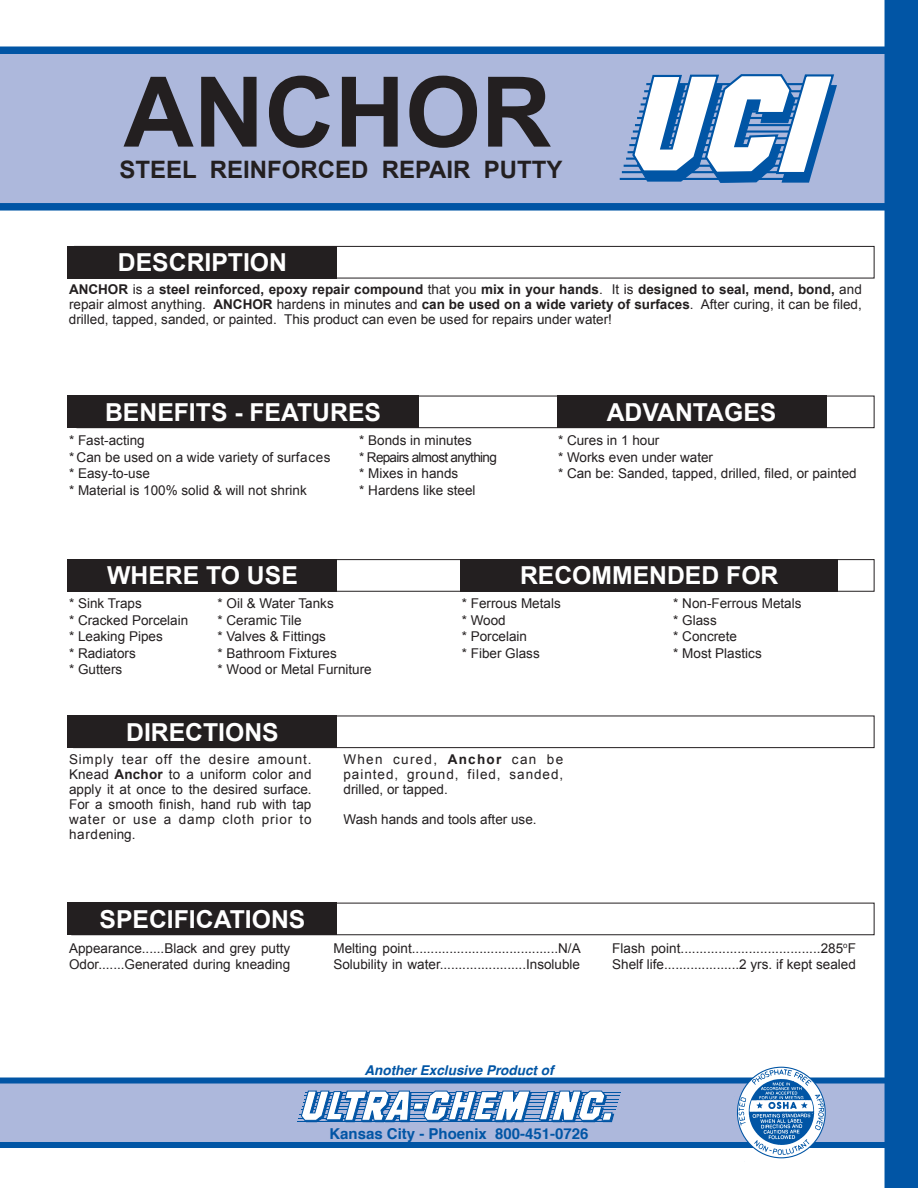
<style>
.page{position:relative;width:918px;height:1188px;background:#fff}
.page>*{position:absolute;margin:0;border:0;box-sizing:border-box;transform-origin:0 0}
.t1{font:700 97.5px "Arial";color:#231f20}
.t2{font:700 24.75px "Arial";color:#fff}
.t3{font:700 24px "Arial";color:#231f20}
.t4{font:700 15px "Helvetica";color:#0155a5}
.t5{font:13.5px/16.5px "Arial";color:#231f20}
.t6{font:700 13.5px/15px "Arial";color:#231f20}
.t7{font:italic 700 13.5px "Helvetica";color:#0155a5}
.s1{font-weight:400}
.s2{font-weight:700}
</style>
<div class="page">
<div style="left:0;top:1084px;width:885px;height:58px;background:#adb8dc"></div>
<div style="left:0;top:54px;width:885px;height:149px;background:#adb8dc"></div>
<div style="left:885px;top:0;width:33px;height:1188px;background:#0155a5"></div>
<div style="left:0;top:46px;width:907px;height:8px;background:#0155a5"></div>
<div style="left:0;top:203px;width:918px;height:8px;background:#0155a5"></div>
<div style="left:0;top:1078px;width:908px;height:6px;background:#0155a5"></div>
<div style="left:0;top:1142px;width:908px;height:6px;background:#0155a5"></div>
<hr style="left:629px;top:144px;width:170px;height:2px;background:#0155a5">
<hr style="left:628px;top:151px;width:169px;height:2px;background:#0155a5">
<hr style="left:626px;top:158px;width:178px;height:2px;background:#0155a5">
<hr style="left:624px;top:165px;width:174px;height:2px;background:#0155a5">
<hr style="left:622px;top:171px;width:177px;height:2px;background:#0155a5">
<hr style="left:620px;top:178px;width:171px;height:2px;background:#0155a5">
<svg style="left:631px;top:73px;width:206px;height:110px"></svg>
<img style="left:733px;top:1067px;width:96px;height:92px">
<div style="left:74px;top:246px;width:800px;height:32px;border:1px solid #231f20"></div>
<div style="left:69px;top:559px;width:805px;height:33px;border:1px solid #231f20"></div>
<div style="left:71px;top:903px;width:803px;height:32px;border:1px solid #231f20"></div>
<div style="left:77px;top:396px;width:797px;height:32px;border:1px solid #231f20"></div>
<div style="left:73px;top:716px;width:801px;height:32px;border:1px solid #231f20"></div>
<div style="left:68px;top:246px;width:270px;height:32px;background:#231f20"></div>
<div style="left:68px;top:396px;width:351px;height:32px;background:#231f20"></div>
<div style="left:557px;top:396px;width:270px;height:32px;background:#231f20"></div>
<div style="left:68px;top:559px;width:270px;height:33px;background:#231f20"></div>
<div style="left:460px;top:559px;width:378px;height:33px;background:#231f20"></div>
<div style="left:68px;top:716px;width:270px;height:32px;background:#231f20"></div>
<div style="left:68px;top:903px;width:270px;height:32px;background:#231f20"></div>
<hr style="left:306px;top:1092px;width:315px;height:1px;background:#0155a5">
<hr style="left:305px;top:1096px;width:315px;height:1px;background:#0155a5">
<hr style="left:304px;top:1099px;width:315px;height:1px;background:#0155a5">
<hr style="left:303px;top:1102px;width:314px;height:1px;background:#0155a5">
<hr style="left:302px;top:1106px;width:315px;height:1px;background:#0155a5">
<hr style="left:301px;top:1109px;width:314px;height:1px;background:#0155a5">
<hr style="left:299px;top:1114px;width:315px;height:1px;background:#0155a5">
<hr style="left:298px;top:1118px;width:315px;height:1px;background:#0155a5">
<hr style="left:297px;top:1122px;width:315px;height:1px;background:#0155a5">
<svg style="left:301px;top:1090px;width:231px;height:33px"></svg>
<svg style="left:539px;top:1090px;width:76px;height:33px"></svg>
<h1 class="t1" style="left:124px;top:48px;width:429px">Anchor</h1>
<h3 class="t3" style="left:119px;top:154px;width:445px">Steel reinforced repair putty</h3>
<h2 class="t2" style="left:118px;top:246px;width:171px">Description</h2>
<p class="t6" style="left:69px;top:283px;width:794px">Anchor <span class="s1">is a</span> steel reinforced, epoxy repair compound <span class="s1">that you</span> mix in your hands<span class="s1">. It is</span> designed to seal, mend, bond, <span class="s1">and repair almost anything.</span> ANCHOR</p>
<p class="t5" style="left:69px;top:297px;width:794px;line-height:15px;text-indent:208px">hardens in minutes and <span class="s2">can be used on a wide variety of surfaces</span>. After curing, it can be filed, drilled, tapped, sanded, or painted. This product can even be used for repairs under water!</p>
<h2 class="t2" style="left:105px;top:396px;width:275px">Benefits - features</h2>
<h2 class="t2" style="left:607px;top:396px;width:168px">Advantages</h2>
<p class="t5" style="left:69px;top:432px;width:263px">* Fast-acting<br>* Can be used on a wide variety of surfaces * Easy-to-use<br>* Material is 100% solid &amp; will not shrink</p>
<p class="t5" style="left:359px;top:432px;width:139px">* Bonds in minutes<br>* Repairs almost anything * Mixes in hands<br>* Hardens like steel</p>
<p class="t5" style="left:558px;top:432px;width:300px">* Cures in 1 hour<br>* Works even under water<br>* Can be: Sanded, tapped, drilled, filed, or painted</p>
<h2 class="t2" style="left:107px;top:559px;width:192px">Where to use</h2>
<h2 class="t2" style="left:520px;top:559px;width:260px">Recommended for</h2>
<p class="t5" style="left:69px;top:595px;width:74px">* Sink Traps</p>
<p class="t5" style="left:218px;top:595px;width:118px">* Oil &amp; Water Tanks</p>
<p class="t5" style="left:69px;top:612px;width:121px">* Cracked Porcelain</p>
<p class="t5" style="left:218px;top:612px;width:86px">* Ceramic Tile</p>
<p class="t5" style="left:69px;top:628px;width:95px">* Leaking Pipes</p>
<p class="t5" style="left:218px;top:628px;width:110px">* Valves &amp; Fittings</p>
<p class="t5" style="left:69px;top:645px;width:68px">* Radiators</p>
<p class="t5" style="left:218px;top:645px;width:121px">* Bathroom Fixtures</p>
<p class="t5" style="left:69px;top:661px;width:55px">* Gutters</p>
<p class="t5" style="left:218px;top:661px;width:156px">* Wood or Metal Furniture</p>
<h2 class="t2" style="left:126px;top:716px;width:151px">Directions</h2>
<p class="t5" style="left:462px;top:595px;width:101px">* Ferrous Metals</p>
<p class="t5" style="left:673px;top:595px;width:130px">* Non-Ferrous Metals</p>
<p class="t5" style="left:462px;top:612px;width:46px">* Wood</p>
<p class="t5" style="left:673px;top:612px;width:45px">* Glass</p>
<p class="t5" style="left:462px;top:628px;width:67px">* Porcelain</p>
<p class="t5" style="left:673px;top:628px;width:65px">* Concrete</p>
<p class="t5" style="left:462px;top:645px;width:80px">* Fiber Glass</p>
<p class="t5" style="left:673px;top:645px;width:90px">* Most Plastics</p>
<p class="t5" style="left:69px;top:752px;width:244px;line-height:15px;text-align:justify">Simply tear off the desire amount.<br>Knead <span class="s2">Anchor</span> to a uniform color and apply it at once to the desired surface.<br>For a smooth finish, hand rub with tap water or use a damp cloth prior to hardening.</p>
<p class="t5" style="left:344px;top:752px;width:221px;line-height:15px;text-align:justify">When cured, <span class="s2">Anchor</span> can be painted, ground, filed, sanded, drilled, or tapped.</p>
<p class="t5" style="left:344px;top:812px;width:195px">Wash hands and tools after use.</p>
<h2 class="t2" style="left:100px;top:903px;width:205px">Specifications</h2>
<p class="t5" style="left:69px;top:940px;width:223px">Appearance......Black and grey putty<br>Odor.......Generated during kneading</p>
<p class="t5" style="left:333px;top:940px;width:249px">Melting point.......................................N/A<br>Solubility in water.......................Insoluble</p>
<p class="t5" style="left:612px;top:940px;width:245px">Flash point.....................................285<sup>o</sup>F<br>Shelf life....................2 yrs. if kept sealed</p>
<p class="t7" style="left:364px;top:1059px;width:191px">Another Exclusive Product of</p>
<p class="t4" style="left:329px;top:1121px;width:261px">Kansas City - Phoenix 800-451-0726</p>
</div>
